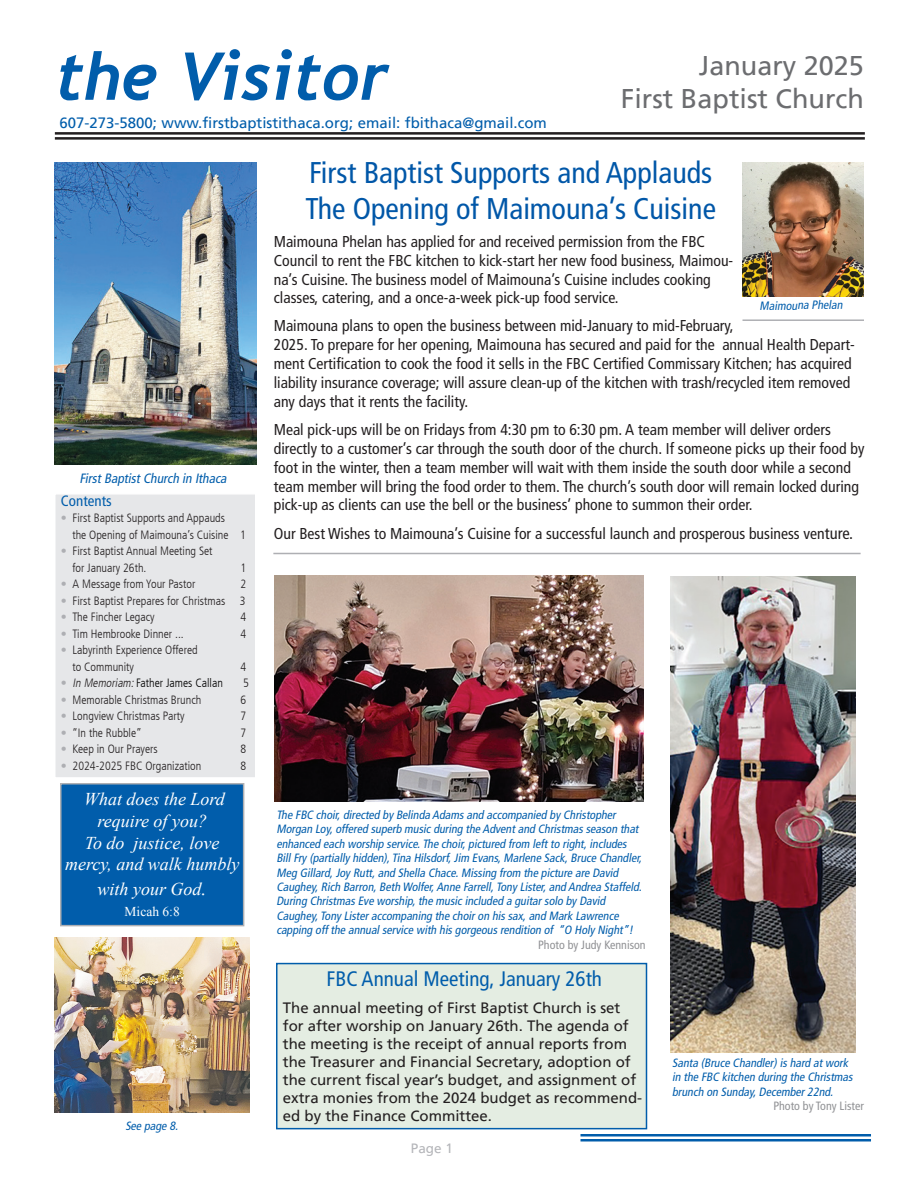
<style>
.page{position:relative;width:918px;height:1188px;background:#fff}
.page>*{position:absolute;margin:0;border:0;box-sizing:border-box;transform-origin:0 0}
.t1{font:italic 700 66px "Trebuchet";color:#015dab}
.t2{font:condensed 30px/36px "Frutiger LT";color:#0157a8}
.t3{font:27px/33px "Frutiger LT";color:#6c6d70;text-align:right}
.t4{font:condensed 21px "Frutiger LT";color:#015dab}
.t5{font:italic 18px/21.6px "Times New Roman";color:#fff;text-align:center}
.t6{font:condensed 15.75px/18.9px "Frutiger LT";color:#231f20}
.t7{font:15px/18px "Frutiger LT";color:#231f20}
.t8{font:15px "Frutiger LT";color:#015dab}
.t9{font:condensed 15px "Frutiger LT";color:#015dab}
.t10{font:italic condensed 13.5px "Frutiger LT";color:#015dab}
.t11{font:13.5px "Times New Roman";color:#fff}
.t12{font:13.5px "Frutiger LT";color:#b5b6ba}
.t13{font:italic condensed 12px/14.4px "Frutiger LT";color:#015dab}
.t14{font:300 condensed 12px/16.5px "Frutiger LT";color:#231f20}
.t15{font:condensed 12px "Frutiger LT";color:#919295}
.t16{font:300 condensed 12px "Frutiger LT";color:#000}
.s1{color:#aeafb3}
.s2{font-style:italic;color:#231f20}
.s3{font-size:21px}
.s4{font-size:16.5px}
</style>
<div class="page">
<hr style="left:55px;top:132px;width:810px;height:3px;background:#231f20">
<hr style="left:55px;top:137px;width:810px;height:3px;background:#231f20">
<hr style="left:580px;top:1134px;width:291px;height:2px;background:#015dab">
<hr style="left:580px;top:1139px;width:291px;height:2px;background:#015dab">
<div style="left:55px;top:494px;width:201px;height:284px;background:#e6e7e9"></div>
<div style="left:54px;top:493px;width:202px;height:286px;border:2px solid #fff"></div>
<img style="left:54px;top:162px;width:202px;height:302px">
<div style="left:61px;top:784px;width:183px;height:142px;background:#015dab"></div>
<div style="left:60px;top:783px;width:184px;height:143px;border:2px solid #aeafb3"></div>
<img style="left:670px;top:577px;width:185px;height:476px">
<img style="left:742px;top:162px;width:122px;height:135px">
<hr style="left:742px;top:319px;width:122px;height:2px;background:#aeafb3">
<hr style="left:273px;top:553px;width:588px;height:1px;background:#aeafb3">
<div style="left:277px;top:964px;width:369px;height:165px;background:#e4ede2"></div>
<div style="left:276px;top:963px;width:371px;height:166px;border:2px solid #015dab"></div>
<img style="left:54px;top:938px;width:195px;height:175px">
<img style="left:275px;top:576px;width:368px;height:225px">
<p class="t1" style="left:55px;top:36px;width:335px">the Visitor</p>
<p class="t8" style="left:59px;top:114px;width:489px">607-273-5800; www.firstbaptistithaca.org; email: fbithaca@gmail.com</p>
<p class="t3" style="left:621px;top:50px;width:245px">January 2025<br>First Baptist Church</p>
<p class="t10" style="left:80px;top:470px;width:151px">FirstBaptistChurch in Ithaca</p>
<p class="t9" style="left:61px;top:492px;width:52px">Contents</p>
<p class="t14" style="left:72px;top:510px;width:175px;text-indent:-12px"><span class="s1">•</span> First Baptist Supports and Appauds<br>the Opening of Maimouna’s Cuisine 1</p>
<p class="t14" style="left:72px;top:543px;width:142px;text-indent:-12px"><span class="s1">•</span> First Baptist Annual Meeting Set for January 26th.</p>
<p class="t14" style="left:241px;top:560px;width:7px">1</p>
<p class="t14" style="left:61px;top:576px;width:136px"><span class="s1">•</span> A Message from Your Pastor</p>
<p class="t14" style="left:241px;top:576px;width:7px">2</p>
<p class="t14" style="left:61px;top:593px;width:186px"><span class="s1">•</span> First Baptist Prepares for Christmas 3</p>
<p class="t14" style="left:61px;top:609px;width:95px"><span class="s1">•</span> The Fincher Legacy</p>
<p class="t14" style="left:241px;top:609px;width:7px">4</p>
<p class="t14" style="left:61px;top:626px;width:124px"><span class="s1">•</span> Tim Hembrooke Dinner ...</p>
<p class="t14" style="left:241px;top:626px;width:7px">4</p>
<p class="t14" style="left:72px;top:642px;width:127px;text-indent:-12px"><span class="s1">•</span> Labyrinth Experience Offered to Community</p>
<p class="t14" style="left:241px;top:659px;width:7px">4</p>
<p class="t16" style="left:61px;top:676px;width:164px"><span class="s1">•</span> <span class="s2">In Memoriam:</span>Father James Callan</p>
<p class="t14" style="left:243px;top:675px;width:7px">5</p>
<p class="t14" style="left:61px;top:692px;width:142px"><span class="s1">•</span> Memorable Christmas Brunch</p>
<p class="t14" style="left:241px;top:692px;width:7px">6</p>
<p class="t14" style="left:61px;top:708px;width:125px"><span class="s1">•</span> Longview Christmas Party</p>
<p class="t14" style="left:241px;top:708px;width:7px">7</p>
<p class="t14" style="left:61px;top:725px;width:83px"><span class="s1">•</span> “In the Rubble”</p>
<p class="t14" style="left:241px;top:725px;width:7px">7</p>
<p class="t14" style="left:61px;top:741px;width:98px"><span class="s1">•</span> Keep in Our Prayers</p>
<p class="t14" style="left:241px;top:741px;width:7px">8</p>
<p class="t14" style="left:61px;top:758px;width:142px"><span class="s1">•</span> 2024-2025 FBC Organization</p>
<p class="t14" style="left:241px;top:758px;width:7px">8</p>
<p class="t5" style="left:65px;top:788px;width:176px">What does the Lord require of you?<br>To do justice, love mercy, and walk humbly</p>
<p class="t5" style="left:98px;top:878px;width:111px">with your God<span class="s3">.</span></p>
<p class="t11" style="left:125px;top:903px;width:57px">Micah 6:8</p>
<p class="t13" style="left:125px;top:1118px;width:57px">See page 8.</p>
<p class="t2" style="left:306px;top:155px;width:412px">First Baptist Supports and Applauds<br>The Opening of Maimouna’s Cuisine</p>
<p class="t6" style="left:274px;top:232px;width:461px">Maimouna Phelan has applied for and received permission from the FBC Council to rent the FBC kitchen to kick-start her new food business, Maimou&shy;na’s Cuisine. The business model of Maimouna’s Cuisine includes cooking classes, catering, and a once-a-week pick-up food service.</p>
<p class="t6" style="left:274px;top:317px;width:582px">Maimouna plans to open the business between mid-January to mid-February,<br>2025. To prepare for her opening, Maimouna has secured and paid for the annual Health Depart&shy;ment Certification to cook the food it sells in the FBC Certified Commissary Kitchen; has acquired liability insurance coverage; will assure clean-up of the kitchen with trash/recycled item removed any days that it rents the facility.</p>
<p class="t6" style="left:274px;top:420px;width:592px">Meal pick-ups will be on Fridays from 4:30 pm to 6:30 pm. A team member will deliver orders directly to a customer’s car through the south door of the church. If someone picks up their food by foot in the winter, then a team member will wait with them inside the south door while a second team member will bring the food order to them. The church’s south door will remain locked during pick-up as clients can use the bell or the business’ phone to summon their order.</p>
<p class="t6" style="left:274px;top:524px;width:581px">Our Best Wishes to Maimouna’s Cuisine for a successful launch and prosperous business ven<span class="s4">ture.</span></p>
<p class="t13" style="left:759px;top:299px;width:84px;rotate:-1deg">Maimouna Phelan</p>
<p class="t13" style="left:276px;top:808px;width:369px">The FBC choir,directed by Belinda Adamsand accompanied by Christopher Morgan Loy,offered superb music during the Adventand Christmasseason that enhanced each worship service.The choir,pictured from leftto right,includes BillFry (partially hidden),Tina Hilsdorf,Jim Evans,Marlene Sack,Bruce Chandler, Meg Gillard,Joy Rutt,and Shella Chace.Missing from the picture are David Caughey,Rich Barron,Beth Wolfer,Anne Farrell,Tony Lister,and Andrea Staffeld.<br>During ChristmasEve worship,the music included a guitarsolo by David Caughey,Tony Listeraccompaning the choiron hissax,and Mark Lawrence capping offthe annualservice with hisgorgeousrendition of “O Holy Night”!</p>
<p class="t15" style="left:538px;top:937px;width:109px">Photo by Judy Kennison</p>
<p class="t4" style="left:327px;top:967px;width:277px">FBC Annual Meeting, January 26th</p>
<p class="t7" style="left:283px;top:999px;width:361px">The annual meeting of First Baptist Church is set for after worship on January 26th. The agenda of the meeting is the receipt of annual reports from the Treasurer and Financial Secretary, adoption of the current fiscal year’s budget, and assignment of extra monies from the 2024 budget as recommend&shy;ed by the Finance Committee.</p>
<p class="t12" style="left:411px;top:1140px;width:44px">Page 1</p>
<p class="t13" style="left:672px;top:1056px;width:184px">Santa (Bruce Chandler)ishard atwork in the FBC kitchen during the Christmas brunch on Sunday,December22nd.</p>
<p class="t15" style="left:773px;top:1099px;width:92px">Photo by Tony Lister</p>
</div>
